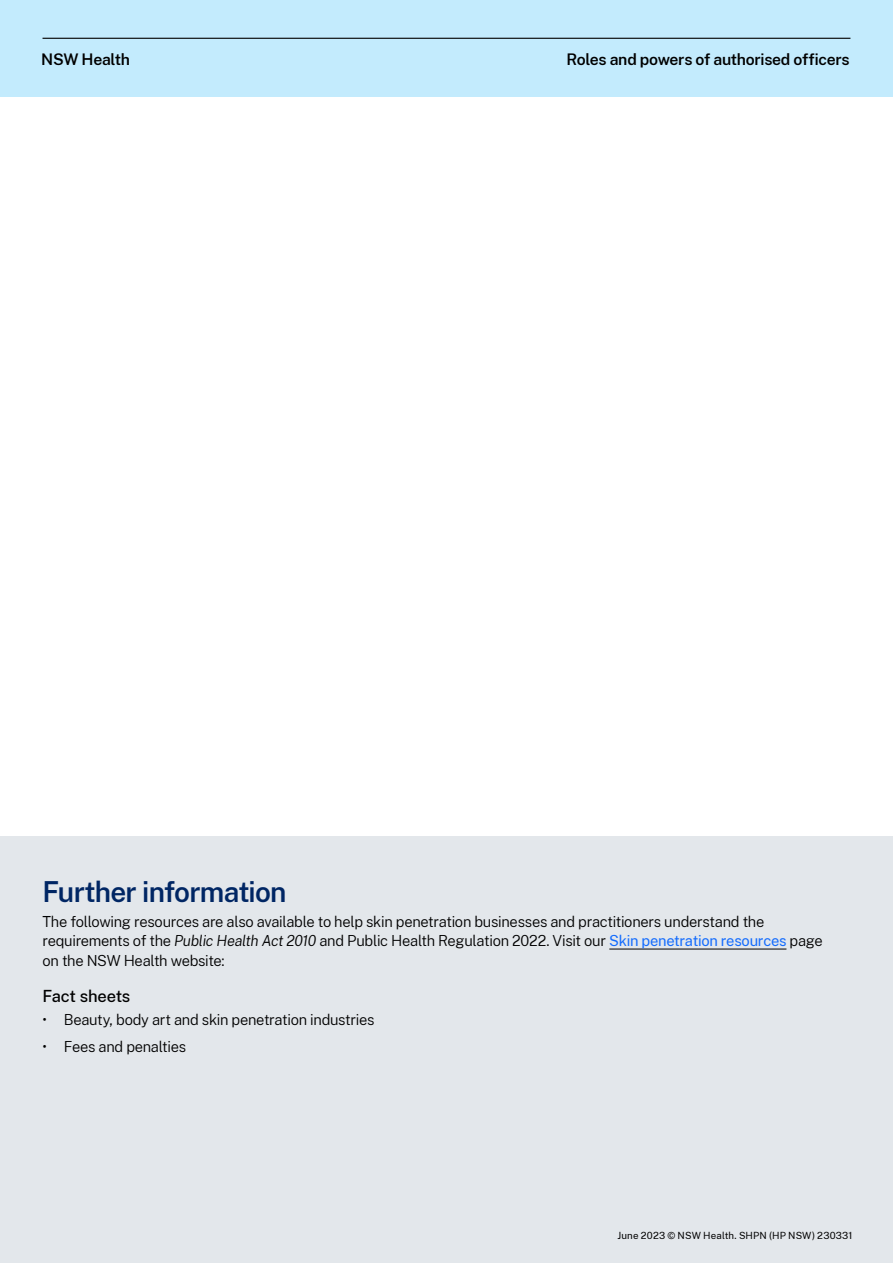
<style>
.page{position:relative;width:893px;height:1263px;background:#fff}
.page>*{position:absolute;margin:0;border:0;box-sizing:border-box;transform-origin:0 0}
.t1{font:600 28.5px "Public Sans";letter-spacing:-.025em;color:#002664}
.t2{font:500 16.5px "Public Sans";letter-spacing:-.015em;color:#000}
.t3{font:600 15.75px "Public Sans";letter-spacing:-.02em;color:#000}
.t4{font:300 15px/19.5px "Public Sans";letter-spacing:-.02em;color:#000}
.t5{font:9.75px "Public Sans";letter-spacing:.015em;color:#000}
.s1{font-style:italic}
.s2{font-weight:400;color:#146cfd}
</style>
<div class="page">
<div style="left:0;top:837px;width:893px;height:426px;background:#e3e7eb"></div>
<div style="left:0;top:0;width:893px;height:97px;background:#c3ebfd"></div>
<hr style="left:43px;top:38px;width:807px;height:1px;background:#000">
<hr style="left:609px;top:949px;width:177px;height:1px;background:#000">
<p class="t3" style="left:41px;top:48px;width:90px">NSW Health</p>
<p class="t3" style="left:566px;top:48px;width:285px">Roles and powers of authorised officers</p>
<h1 class="t1" style="left:43px;top:871px;width:246px">Further information</h1>
<p class="t4" style="left:43px;top:911px;width:782px">The following resources are also available to help skin penetration businesses and practitioners understand the requirements of the <span class="s1">Public Health Act 2010</span> and Public Health Regulation 2022. Visit our <span class="s2">Skin penetration resources</span> page on the NSW Health website:</p>
<p class="t2" style="left:43px;top:984px;width:89px">Fact sheets</p>
<p class="t4" style="left:43px;top:1009px;width:334px">• Beauty, body art and skin penetration industries</p>
<p class="t4" style="left:43px;top:1036px;width:145px">• Fees and penalties</p>
<p class="t5" style="left:617px;top:1229px;width:237px">June 2023 © NSW Health. SHPN (HP NSW) 230331</p>
</div>
